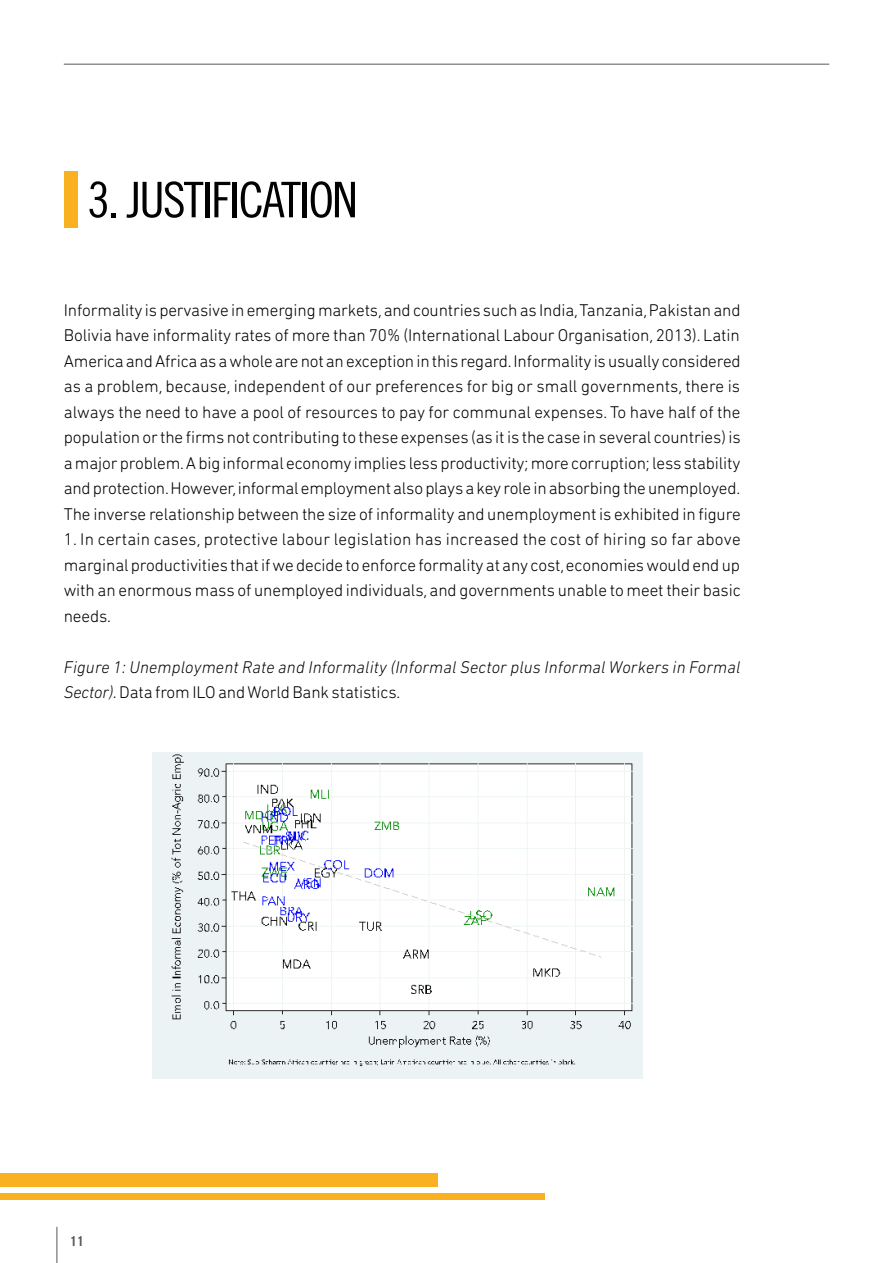
<style>
.page{position:relative;width:893px;height:1263px;background:#fff}
.page>*{position:absolute;margin:0;border:0;box-sizing:border-box;transform-origin:0 0}
.t1{font:49.2px "Trade Gothic LT Cond Eighteen";letter-spacing:-.04em;color:#020203;scale:1.05 1}
.t2{font:300 17.25px/25.5px "DIN Next Rounded LT Pro";letter-spacing:-.005em;color:#000;text-align:justify}
.t3{font:italic 300 17.25px "DIN Next LT Pro";letter-spacing:.01em;color:#000}
.t4{font:700 13.5px "Trade Gothic";color:#575756}
.s1{font-family:"DIN Next LT Pro";font-style:italic}
</style>
<div class="page">
<div style="left:64px;top:171px;width:13px;height:57px;background:#f9b122"></div>
<img style="left:152px;top:752px;width:490px;height:326px">
<hr style="left:57px;top:1227px;width:1px;height:36px;background:#575756">
<hr style="left:64px;top:64px;width:765px;height:1px;background:#575756">
<div style="left:0;top:1173px;width:437px;height:14px;background:#f9b122"></div>
<div style="left:0;top:1193px;width:544px;height:6px;background:#f9b122"></div>
<h1 class="t1" style="left:87px;top:171px;width:259px">3. JUSTIFICATION</h1>
<p class="t2" style="left:64px;top:297px;width:678px">Informality is pervasive in emerging markets, and countries such as India, Tanzania, Pakistan and Bolivia have informality rates of more than 70% (International Labour Organisation, 2013). Latin America and Africa as a whole are not an exception in this regard. Informality is usually considered as a problem, because, independent of our preferences for big or small governments, there is always the need to have a pool of resources to pay for communal expenses. To have half of the population or the firms not contributing to these expenses (as it is the case in several countries) is a major problem. A big informal economy implies less productivity; more corruption; less stability and protection. However, informal employment also plays a key role in absorbing the unemployed.<br>The inverse relationship between the size of informality and unemployment is exhibited in figure</p>
<p class="t2" style="left:64px;top:527px;width:678px">1. In certain cases, protective labour legislation has increased the cost of hiring so far above marginal productivities that if we decide to enforce formality at any cost, economies would end up with an enormous mass of unemployed individuals, and governments unable to meet their basic needs.</p>
<p class="t3" style="left:64px;top:657px;width:678px">Figure 1: Unemployment Rate and Informality (Informal Sector plus Informal Workers in Formal</p>
<p class="t2" style="left:64px;top:680px;width:338px"><span class="s1">Sector).</span> Data from ILO and World Bank statistics.</p>
<p class="t4" style="left:70px;top:1233px;width:16px">11</p>
</div>
